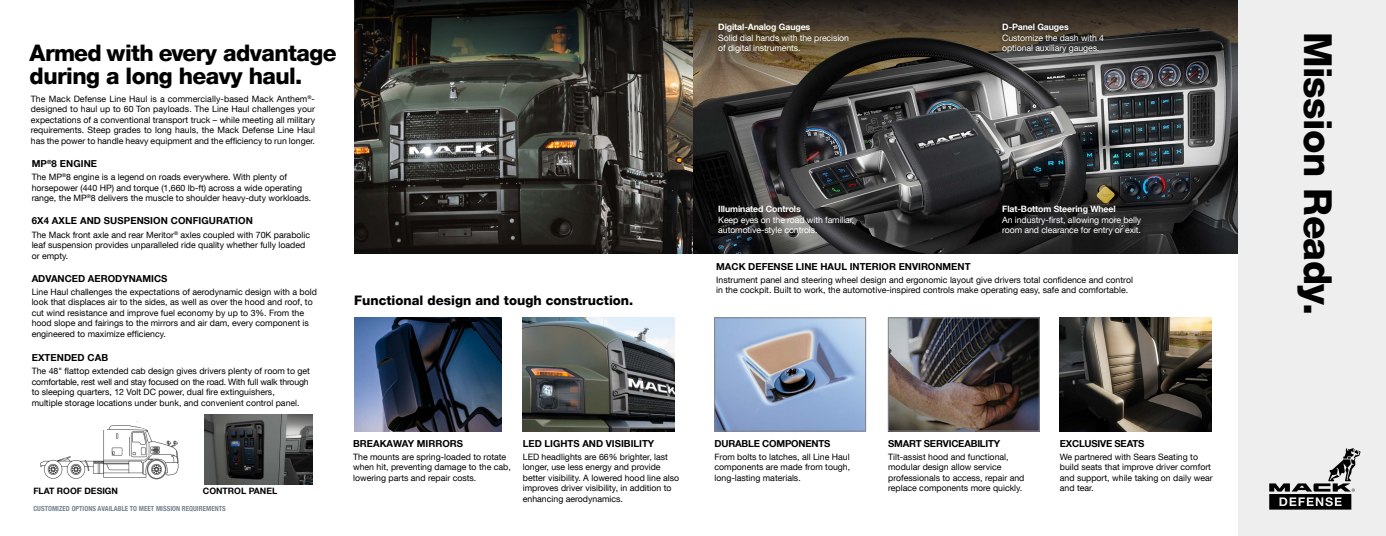
<style>
.page{position:relative;width:1386px;height:536px;background:#fff}
.page>*{position:absolute;margin:0;border:0;box-sizing:border-box;transform-origin:0 0}
.t1{font:800 38.5px "Helvetica Neue LT Com";letter-spacing:-.015em;color:#000}
.t2{font:800 22.75px/22.8px "Helvetica Neue LT Com";letter-spacing:-.025em;color:#000}
.t3{font:800 13.12px "Helvetica Neue LT Com";color:#000}
.t4{font:700 9.62px "Helvetica Neue LT Com";color:#000}
.t5{font:700 9.62px "Helvetica Neue LT Com";letter-spacing:-.02em;color:#000}
.t6{font:8.75px/10.5px "Helvetica Neue LT Com";color:#000}
.t7{font:8.75px/10.6px "Helvetica Neue LT Com";letter-spacing:-.01em;color:#fff}
.t8{font:700 8.75px "Helvetica Neue LT Com";letter-spacing:-.01em;color:#fff}
.t9{font:700 8.75px "Helvetica Neue LT Com";color:#000}
.t10{font:700 condensed 7px "Helvetica Neue";letter-spacing:.005em;color:#778590}
</style>
<div class="page">
<img style="left:354px;top:99px;width:339px;height:154px">
<img style="left:523px;top:317px;width:151px;height:114px">
<img style="left:205px;top:414px;width:107px;height:70px">
<img style="left:40px;top:425px;width:139px;height:55px">
<div style="left:95px;top:419px;width:12px;height:11px;background:#fff"></div>
<svg style="left:137px;top:421px;width:15px;height:8px"></svg>
<img style="left:354px;top:317px;width:148px;height:114px">
<img style="left:693px;top:99px;width:546px;height:154px">
<img style="left:354px;top:0;width:885px;height:99px">
<div style="left:1239px;top:0;width:147px;height:536px;background:#efeeee"></div>
<img style="left:1060px;top:317px;width:151px;height:114px">
<img style="left:890px;top:319px;width:147px;height:110px">
<div style="left:888px;top:317px;width:151px;height:114px;border:1px solid #808285"></div>
<svg style="left:1269px;top:448px;width:92px;height:61px"></svg>
<img style="left:717px;top:319px;width:147px;height:110px">
<div style="left:715px;top:317px;width:151px;height:114px;border:1px solid #808285"></div>
<svg style="left:998px;top:19px;width:110px;height:39px;background:#433d35"></svg>
<h2 class="t2" style="left:30px;top:42px;width:309px">Armed with every advantage during a long heavy haul.</h2>
<p class="t6" style="left:31px;top:93px;width:286px;text-align:justify">The Mack Defense Line Haul is a commercially-based Mack Anthem<sup>®</sup>- designed to haul up to 60 Ton payloads. The Line Haul challenges your expectations of a conventional transport truck – while meeting all military requirements. Steep grades to long hauls, the Mack Defense Line Haul has the power to handle heavy equipment and the efficiency to run longer.</p>
<p class="t4" style="left:32px;top:157px;width:67px">MP<sup>®</sup>8 ENGINE</p>
<p class="t6" style="left:32px;top:171px;width:281px">The MP<sup>®</sup>8 engine is a legend on roads everywhere. With plenty of horsepower (440 HP) and torque (1,660 lb-ft) across a wide operating range, the MP<sup>®</sup>8 delivers the muscle to shoulder heavy-duty workloads.</p>
<p class="t4" style="left:32px;top:215px;width:223px">6X4 AXLE AND SUSPENSION CONFIGURATION</p>
<p class="t6" style="left:32px;top:229px;width:280px">The Mack front axle and rear Meritor<sup>®</sup> axles coupled with 70K parabolic leaf suspension provides unparalleled ride quality whether fully loaded or empty.</p>
<p class="t4" style="left:32px;top:272px;width:137px">ADVANCED AERODYNAMICS</p>
<p class="t6" style="left:32px;top:286px;width:287px">Line Haul challenges the expectations of aerodynamic design with a bold look that displaces air to the sides, as well as over the hood and roof, to cut wind resistance and improve fuel economy by up to 3%. From the hood slope and fairings to the mirrors and air dam, every component is engineered to maximize efficiency.</p>
<p class="t4" style="left:32px;top:352px;width:78px">EXTENDED CAB</p>
<p class="t6" style="left:32px;top:366px;width:280px">The 48" flattop extended cab design gives drivers plenty of room to get comfortable, rest well and stay focused on the road. With full walk through to sleeping quarters, 12 Volt DC power, dual fire extinguishers,<br>multiple storage locations under bunk, and convenient control panel.</p>
<p class="t9" style="left:33px;top:485px;width:86px">FLAT ROOF DESIGN</p>
<p class="t9" style="left:203px;top:485px;width:76px">CONTROL PANEL</p>
<p class="t10" style="left:33px;top:503px;width:194px">CUSTOMIZED OPTIONS AVAILABLE TO MEET MISSION REQUIREMENTS</p>
<h3 class="t3" style="left:354px;top:293px;width:281px">Functional design and tough construction.</h3>
<p class="t4" style="left:353px;top:437px;width:111px">BREAKAWAY MIRRORS</p>
<p class="t6" style="left:353px;top:451px;width:159px">The mounts are spring-loaded to rotate when hit, preventing damage to the cab, lowering parts and repair costs.</p>
<p class="t4" style="left:523px;top:437px;width:133px">LED LIGHTS AND VISIBILITY</p>
<p class="t6" style="left:523px;top:451px;width:158px">LED headlights are 66% brighter, last longer, use less energy and provide better visibility. A lowered hood line also improves driver visibility, in addition to enhancing aerodynamics.</p>
<p class="t8" style="left:718px;top:21px;width:94px">Digital-Analog Gauges</p>
<p class="t7" style="left:718px;top:32px;width:132px">Solid dial hands with the precision of digital instruments.</p>
<p class="t8" style="left:718px;top:203px;width:84px">Illuminated Controls</p>
<p class="t7" style="left:718px;top:214px;width:137px">Keep eyes on the road with familiar, automotive-style controls.</p>
<p class="t8" style="left:1002px;top:21px;width:68px">D-Panel Gauges</p>
<p class="t7" style="left:1002px;top:32px;width:103px">Customize the dash with 4 optional auxiliary gauges.</p>
<p class="t8" style="left:1002px;top:203px;width:115px">Flat-Bottom Steering Wheel</p>
<p class="t7" style="left:1002px;top:214px;width:140px">An industry-first, allowing more belly room and clearance for entry or exit.</p>
<p class="t4" style="left:716px;top:260px;width:256px">MACK DEFENSE LINE HAUL INTERIOR ENVIRONMENT</p>
<p class="t6" style="left:716px;top:274px;width:418px">Instrument panel and steering wheel design and ergonomic layout give drivers total confidence and control in the cockpit. Built to work, the automotive-inspired controls make operating easy, safe and comfortable.</p>
<p class="t5" style="left:715px;top:437px;width:117px">DURABLE COMPONENTS</p>
<p class="t6" style="left:715px;top:451px;width:137px;text-align:justify">From bolts to latches, all Line Haul components are made from tough, long-lasting materials.</p>
<p class="t5" style="left:888px;top:437px;width:114px">SMART SERVICEABILITY</p>
<p class="t6" style="left:888px;top:451px;width:138px">Tilt-assist hood and functional, modular design allow service professionals to access, repair and replace components more quickly.</p>
<p class="t5" style="left:1060px;top:437px;width:86px">EXCLUSIVE SEATS</p>
<p class="t6" style="left:1060px;top:451px;width:154px">We partnered with Sears Seating to build seats that improve driver comfort and support, while taking on daily wear and tear.</p>
<h1 class="t1" style="left:1341px;top:32px;width:285px;rotate:90deg">Mission Ready.</h1>
</div>
